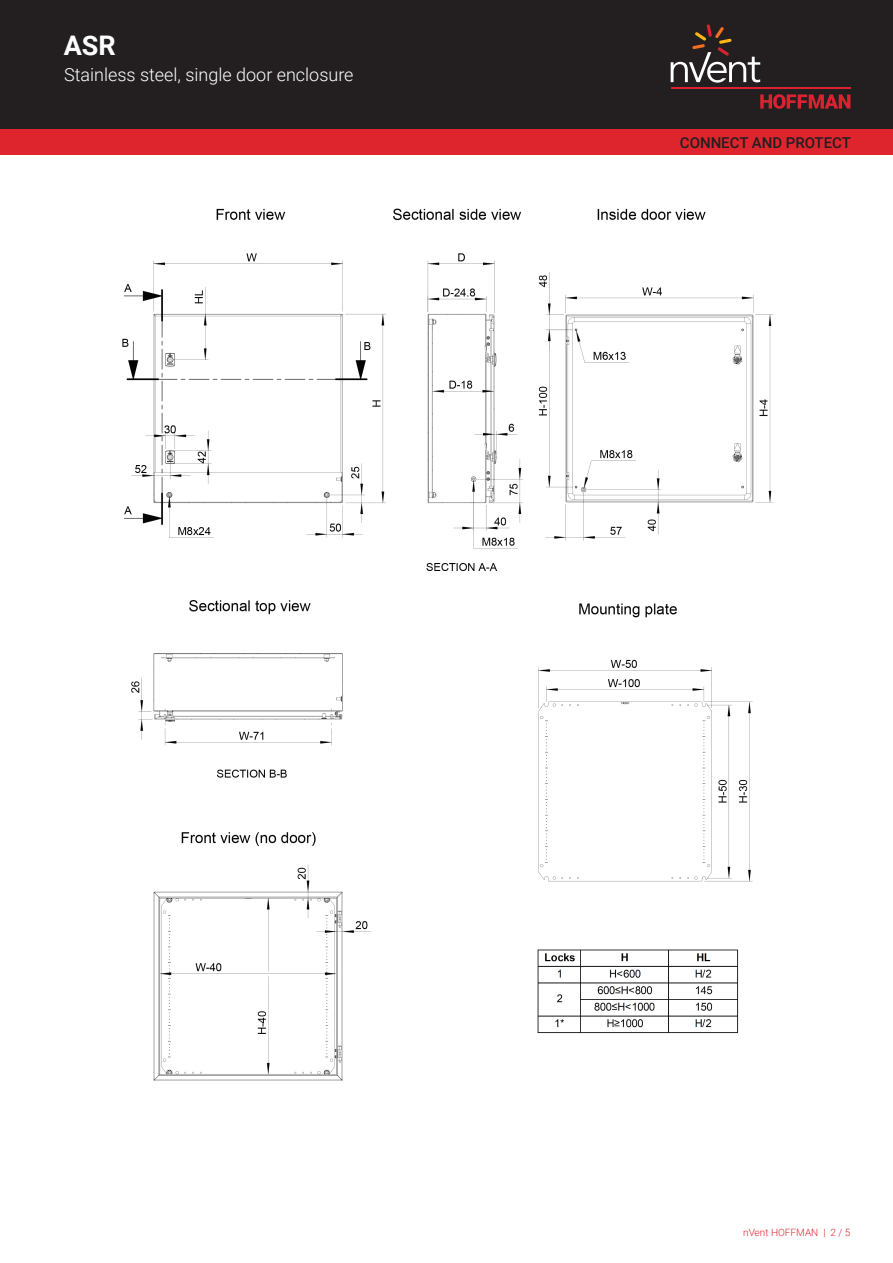
<style>
.page{position:relative;width:893px;height:1263px;background:#fff}
.page>*{position:absolute;margin:0;border:0;box-sizing:border-box;transform-origin:0 0}
.t1{font:700 27px "Roboto";color:#fff}
.t2{font:300 18px "Roboto";color:#fff}
.t3{font:500 15px "Roboto";color:#231f20}
.t4{font:300 10.05px "Roboto";color:#de252e}
</style>
<div class="page">
<div style="left:0;top:0;width:893px;height:129px;background:#231f20"></div>
<svg style="left:760px;top:94px;width:90px;height:15px"></svg>
<hr style="left:671px;top:88px;width:179px;height:1px;background:#db2230">
<svg style="left:671px;top:24px;width:89px;height:59px"></svg>
<div style="left:0;top:129px;width:893px;height:26px;background:#de252e"></div>
<img style="left:122px;top:208px;width:651px;height:873px">
<h1 class="t1" style="left:64px;top:26px;width:54px">ASR</h1>
<p class="t2" style="left:64px;top:62px;width:291px">Stainless steel, single door enclosure</p>
<p class="t3" style="left:680px;top:132px;width:173px">CONNECT AND PROTECT</p>
<p class="t4" style="left:743px;top:1226px;width:109px">nVent HOFFMAN | 2 / 5</p>
</div>
